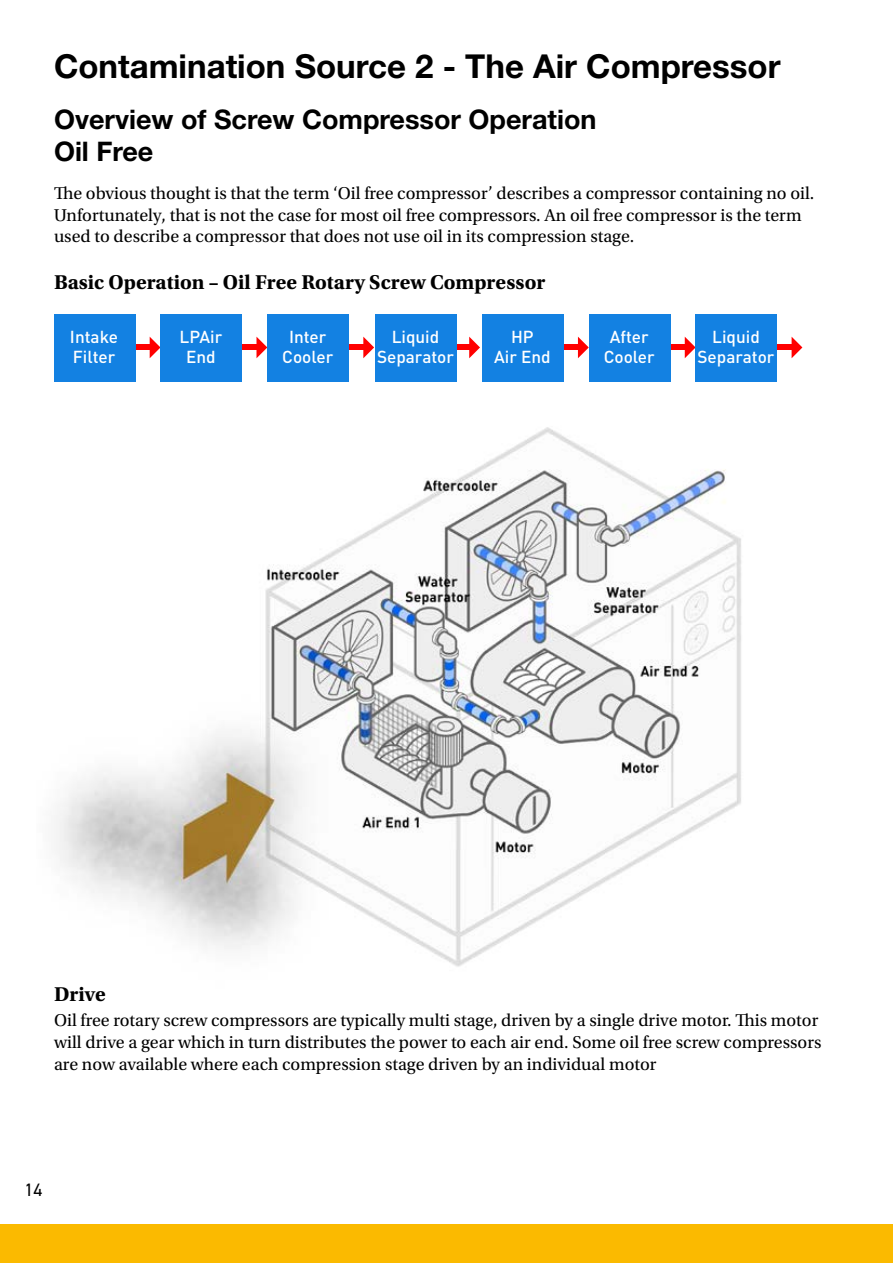
<style>
.page{position:relative;width:893px;height:1263px;background:#fff}
.page>*{position:absolute;margin:0;border:0;box-sizing:border-box;transform-origin:0 0}
.t1{font:700 33px "Helvetica Neue LT Std";color:#000}
.t2{font:700 27px/32.4px "Helvetica Neue LT Std";color:#000}
.t3{font:700 21px "Utopia Std";color:#000}
.t4{font:18px/21.6px "Utopia Std";color:#000}
.t5{font:18px "DIN2014";color:#000}
.t6{font:500 17.1px/20.5px "DINOT";color:#fff;text-align:center}
</style>
<div class="page">
<div style="left:0;top:1225px;width:893px;height:38px;background:#fbba00"></div>
<img style="left:56px;top:427px;width:685px;height:540px">
<div style="left:443px;top:344px;width:32px;height:6px;background:#f00"></div>
<svg style="left:469px;top:337px;width:11px;height:21px"></svg>
<div style="left:337px;top:344px;width:32px;height:6px;background:#f00"></div>
<svg style="left:363px;top:337px;width:11px;height:21px"></svg>
<div style="left:231px;top:344px;width:31px;height:6px;background:#f00"></div>
<svg style="left:256px;top:337px;width:11px;height:21px"></svg>
<div style="left:124px;top:344px;width:31px;height:6px;background:#f00"></div>
<svg style="left:150px;top:337px;width:10px;height:21px"></svg>
<div style="left:54px;top:315px;width:81px;height:67px;background:#1381e2"></div>
<div style="left:161px;top:315px;width:81px;height:67px;background:#1381e2"></div>
<div style="left:268px;top:315px;width:81px;height:67px;background:#1381e2"></div>
<div style="left:375px;top:315px;width:82px;height:67px;background:#1381e2"></div>
<div style="left:766px;top:344px;width:31px;height:6px;background:#f00"></div>
<svg style="left:792px;top:337px;width:10px;height:21px"></svg>
<div style="left:659px;top:344px;width:31px;height:6px;background:#f00"></div>
<svg style="left:685px;top:337px;width:11px;height:21px"></svg>
<div style="left:552px;top:344px;width:31px;height:6px;background:#f00"></div>
<svg style="left:578px;top:337px;width:11px;height:21px"></svg>
<div style="left:482px;top:315px;width:81px;height:67px;background:#1381e2"></div>
<div style="left:589px;top:315px;width:81px;height:67px;background:#1381e2"></div>
<div style="left:696px;top:315px;width:81px;height:67px;background:#1381e2"></div>
<h1 class="t1" style="left:54px;top:45px;width:728px">Contamination Source 2 - The Air Compressor</h1>
<h2 class="t2" style="left:54px;top:102px;width:544px">Overview of Screw Compressor Operation<br>Oil Free</h2>
<p class="t4" style="left:54px;top:183px;width:762px">The obvious thought is that the term ‘Oil free compressor’ describes a compressor containing no oil.<br>Unfortunately, that is not the case for most oil free compressors. An oil free compressor is the term used to describe a compressor that does not use oil in its compression stage.</p>
<p class="t3" style="left:54px;top:270px;width:493px">Basic Operation – Oil Free Rotary Screw Compressor</p>
<p class="t6" style="left:70px;top:326px;width:50px;text-align:left">Intake<br>Filter</p>
<p class="t6" style="left:180px;top:326px;width:44px">LPAir<br>End</p>
<p class="t6" style="left:282px;top:326px;width:52px">Inter<br>Cooler</p>
<p class="t6" style="left:377px;top:326px;width:79px">Liquid<br>Separator</p>
<p class="t6" style="left:494px;top:326px;width:58px">HP<br>Air End</p>
<p class="t6" style="left:604px;top:326px;width:52px">After<br>Cooler</p>
<p class="t6" style="left:697px;top:326px;width:79px">Liquid<br>Separator</p>
<p class="t3" style="left:54px;top:981px;width:53px">Drive</p>
<p class="t4" style="left:54px;top:1010px;width:769px">Oil free rotary screw compressors are typically multi stage, driven by a single drive motor. This motor will drive a gear which in turn distributes the power to each air end. Some oil free screw compressors are now available where each compression stage driven by an individual motor</p>
<p class="t5" style="left:25px;top:1179px;width:19px">14</p>
</div>
